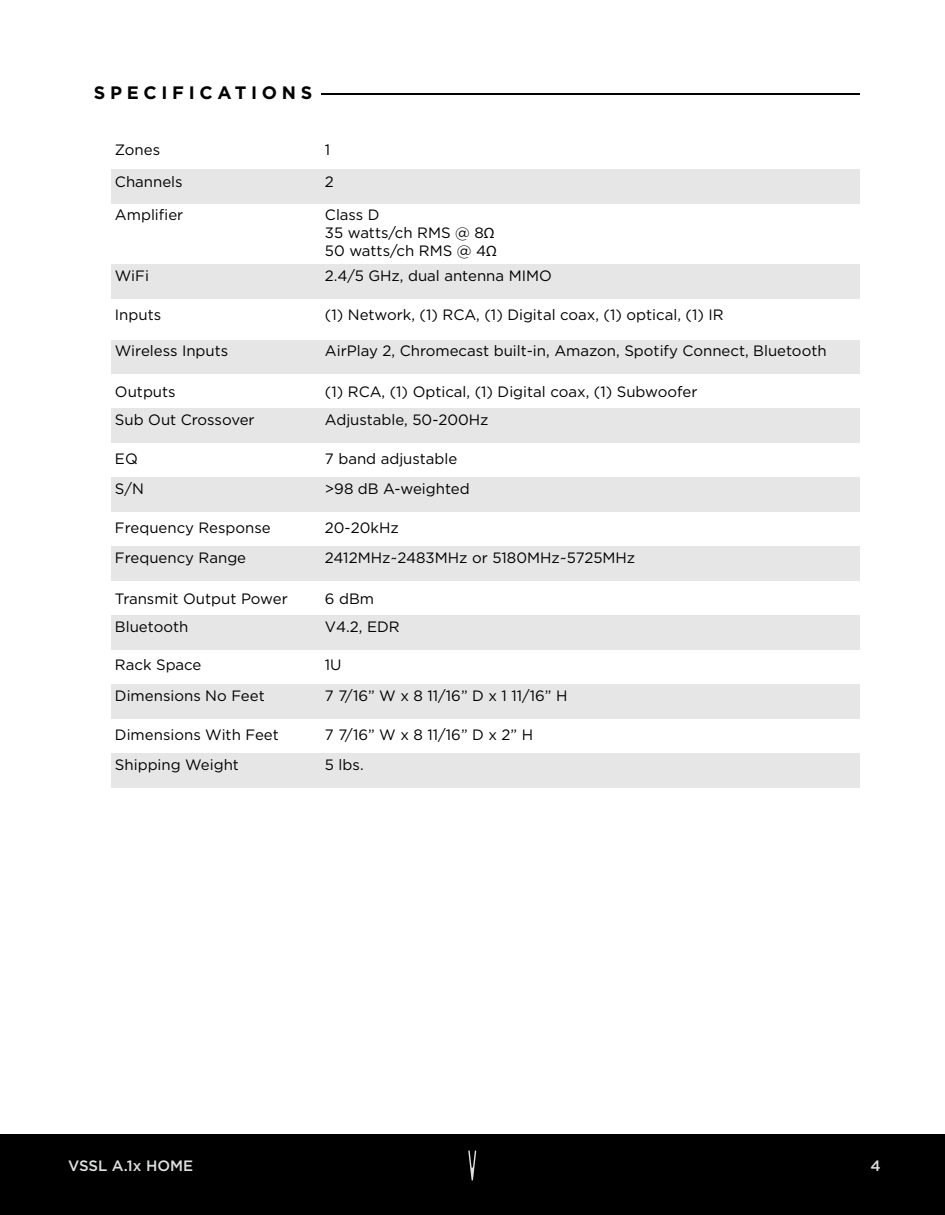
<style>
.page{position:relative;width:945px;height:1215px;background:#fff}
.page>*{position:absolute;margin:0;border:0;box-sizing:border-box;transform-origin:0 0}
.t1{font:700 18px "Gotham";letter-spacing:.26em;color:#000}
.t2{font:15px/18px "Gotham";color:#000}
.t3{font:500 15px "Gotham";color:#dfe0e1}
.s1{font-family:"Myriad Pro"}
</style>
<div class="page">
<div style="left:111px;top:264px;width:749px;height:34px;background:#e6e6e6"></div>
<div style="left:111px;top:170px;width:749px;height:34px;background:#e6e6e6"></div>
<div style="left:0;top:1134px;width:945px;height:81px;background:#000"></div>
<svg style="left:468px;top:1150px;width:8px;height:31px"></svg>
<div style="left:111px;top:340px;width:749px;height:33px;background:#e6e6e6"></div>
<div style="left:111px;top:408px;width:749px;height:34px;background:#e6e6e6"></div>
<div style="left:111px;top:477px;width:749px;height:34px;background:#e6e6e6"></div>
<div style="left:111px;top:546px;width:749px;height:34px;background:#e6e6e6"></div>
<div style="left:111px;top:615px;width:749px;height:34px;background:#e6e6e6"></div>
<div style="left:111px;top:684px;width:749px;height:34px;background:#e6e6e6"></div>
<div style="left:111px;top:753px;width:749px;height:34px;background:#e6e6e6"></div>
<hr style="left:321px;top:93px;width:539px;height:1px;background:#000">
<p class="t1" style="left:94px;top:81px;width:220px">SPECIFICATIONS</p>
<p class="t2" style="left:115px;top:134px;width:69px;line-height:31.2px">Zones<br>Channels</p>
<p class="t2" style="left:325px;top:141px;width:7px">1</p>
<p class="t2" style="left:115px;top:205px;width:70px">Amplifier</p>
<p class="t2" style="left:325px;top:205px;width:173px">Class D<br>35 watts/ch RMS @ 8<span class="s1">Ω<br></span>50 watts/ch RMS @ 4<span class="s1">Ω</span></p>
<p class="t2" style="left:325px;top:172px;width:10px">2</p>
<p class="t2" style="left:115px;top:267px;width:36px">WiFi</p>
<p class="t2" style="left:325px;top:267px;width:228px">2.4/5 GHz, dual antenna MIMO</p>
<p class="t2" style="left:115px;top:306px;width:48px">Inputs</p>
<p class="t2" style="left:325px;top:306px;width:400px">(1) Network, (1) RCA, (1) Digital coax, (1) optical, (1) IR</p>
<p class="t2" style="left:115px;top:342px;width:115px">Wireless Inputs</p>
<p class="t2" style="left:325px;top:342px;width:503px">AirPlay 2, Chromecast built-in, Amazon, Spotify Connect, Bluetooth</p>
<p class="t2" style="left:115px;top:382px;width:62px">Outputs</p>
<p class="t2" style="left:325px;top:382px;width:374px">(1) RCA, (1) Optical, (1) Digital coax, (1) Subwoofer</p>
<p class="t2" style="left:115px;top:411px;width:141px">Sub Out Crossover</p>
<p class="t2" style="left:325px;top:411px;width:165px">Adjustable, 50-200Hz</p>
<p class="t2" style="left:115px;top:450px;width:24px">EQ</p>
<p class="t2" style="left:325px;top:450px;width:134px">7 band adjustable</p>
<p class="t2" style="left:115px;top:480px;width:31px">S/N</p>
<p class="t2" style="left:325px;top:480px;width:146px">&gt;98 dB A-weighted</p>
<p class="t2" style="left:115px;top:519px;width:157px">Frequency Response</p>
<p class="t2" style="left:325px;top:519px;width:75px">20-20kHz</p>
<p class="t2" style="left:115px;top:549px;width:133px">Frequency Range</p>
<p class="t2" style="left:325px;top:549px;width:312px">2412MHz~2483MHz or 5180MHz~5725MHz</p>
<p class="t2" style="left:115px;top:589px;width:174px">Transmit Output Power</p>
<p class="t2" style="left:325px;top:589px;width:51px">6 dBm</p>
<p class="t2" style="left:115px;top:618px;width:75px">Bluetooth</p>
<p class="t2" style="left:325px;top:618px;width:76px">V4.2, EDR</p>
<p class="t2" style="left:115px;top:655px;width:88px">Rack Space</p>
<p class="t2" style="left:325px;top:655px;width:18px">1U</p>
<p class="t2" style="left:115px;top:687px;width:151px">Dimensions No Feet</p>
<p class="t2" style="left:325px;top:687px;width:244px">7 7/16” W x 8 11/16” D x 1 11/16” H</p>
<p class="t2" style="left:115px;top:726px;width:165px">Dimensions With Feet</p>
<p class="t2" style="left:325px;top:726px;width:210px">7 7/16” W x 8 11/16” D x 2” H</p>
<p class="t2" style="left:115px;top:756px;width:126px">Shipping Weight</p>
<p class="t2" style="left:325px;top:756px;width:40px">5 lbs.</p>
<p class="t3" style="left:68px;top:1156px;width:127px">VSSL A.1x HOME</p>
<p class="t3" style="left:871px;top:1156px;width:12px">4</p>
</div>
